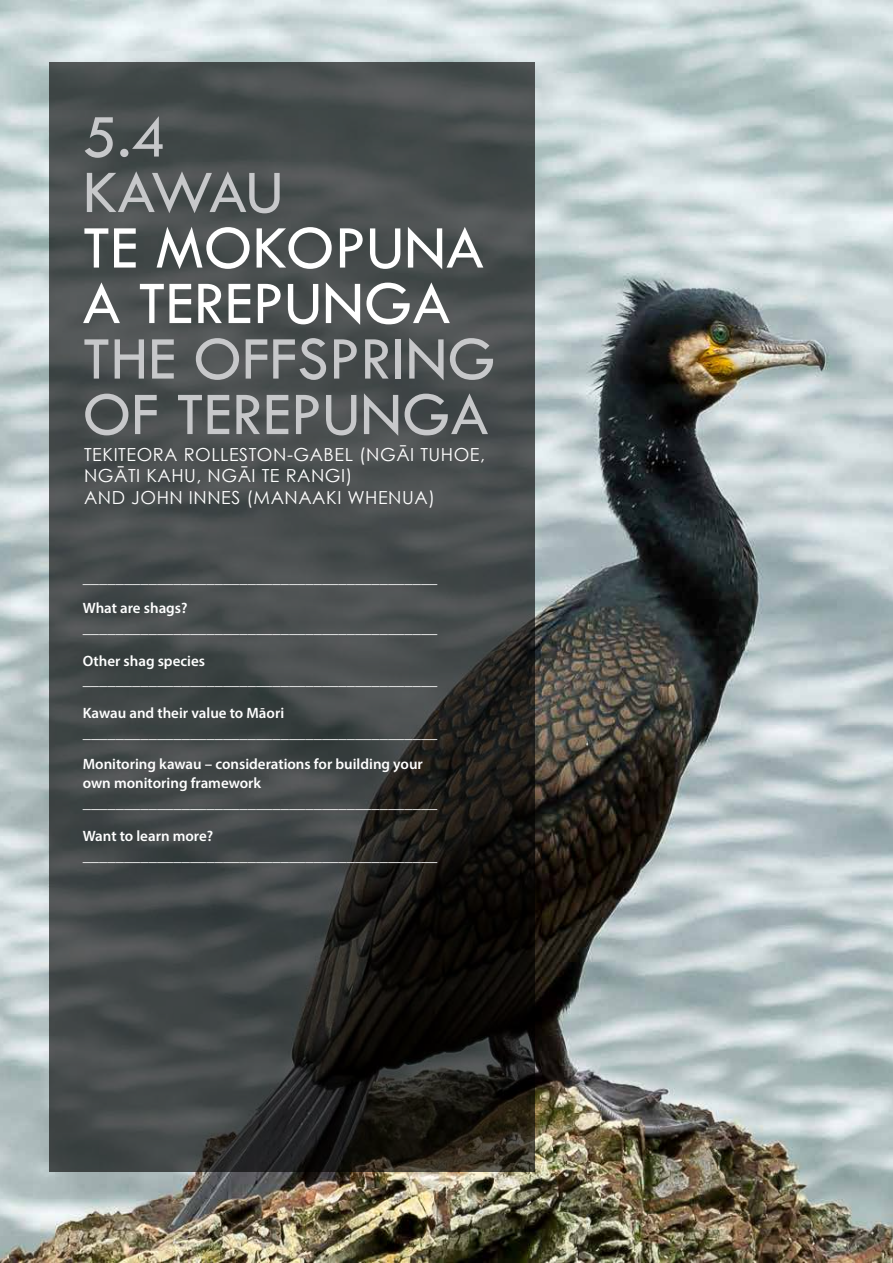
<style>
.page{position:relative;width:893px;height:1263px;background:#fff}
.page>*{position:absolute;margin:0;border:0;box-sizing:border-box;transform-origin:0 0}
.t1{font:63px/55.5px "Tw Cen";color:#c7c8ca}
.t2{font:63px/55.5px "Tw Cen";color:#fff}
.t3{font:18px/21.6px "Century Gothic";letter-spacing:.03em;color:#fff}
.t4{font:600 16.5px "Myriad Pro";color:#fff}
.t5{font:600 15px/19.8px "Myriad Pro";color:#fff}
</style>
<div class="page">
<img style="left:0;top:0;width:893px;height:1263px">
<svg style="left:49px;top:62px;width:485px;height:1109px;background:#3f4242"></svg>
<h1 class="t1" style="left:83px;top:109px;width:202px">5.4<br>KAWAU</h1>
<h1 class="t2" style="left:83px;top:220px;width:403px">TE MOKOPUNA<br>A TEREPUNGA</h1>
<h1 class="t1" style="left:83px;top:331px;width:415px">THE OFFSPRING<br>OF TEREPUNGA</h1>
<p class="t3" style="left:84px;top:443px;width:402px">TEKITEORA ROLLESTON-GABEL (NGĀI TUHOE,<br>NGĀTI KAHU, NGĀI TE RANGI)<br>AND JOHN INNES (MANAAKI WHENUA)</p>
<p class="t4" style="left:83px;top:566px;width:356px">___________________________________________</p>
<p class="t5" style="left:83px;top:598px;width:106px">What are shags?</p>
<p class="t4" style="left:83px;top:617px;width:356px">___________________________________________</p>
<p class="t5" style="left:83px;top:650px;width:124px">Other shag species</p>
<p class="t4" style="left:83px;top:669px;width:356px">___________________________________________</p>
<p class="t5" style="left:83px;top:703px;width:203px">Kawau and their value to Māori</p>
<p class="t4" style="left:83px;top:722px;width:356px">___________________________________________</p>
<p class="t5" style="left:83px;top:753px;width:342px">Monitoring kawau – considerations for building your own monitoring framework</p>
<p class="t4" style="left:83px;top:792px;width:356px">___________________________________________</p>
<p class="t5" style="left:83px;top:825px;width:132px">Want to learn more?</p>
<p class="t4" style="left:83px;top:844px;width:356px">___________________________________________</p>
</div>
